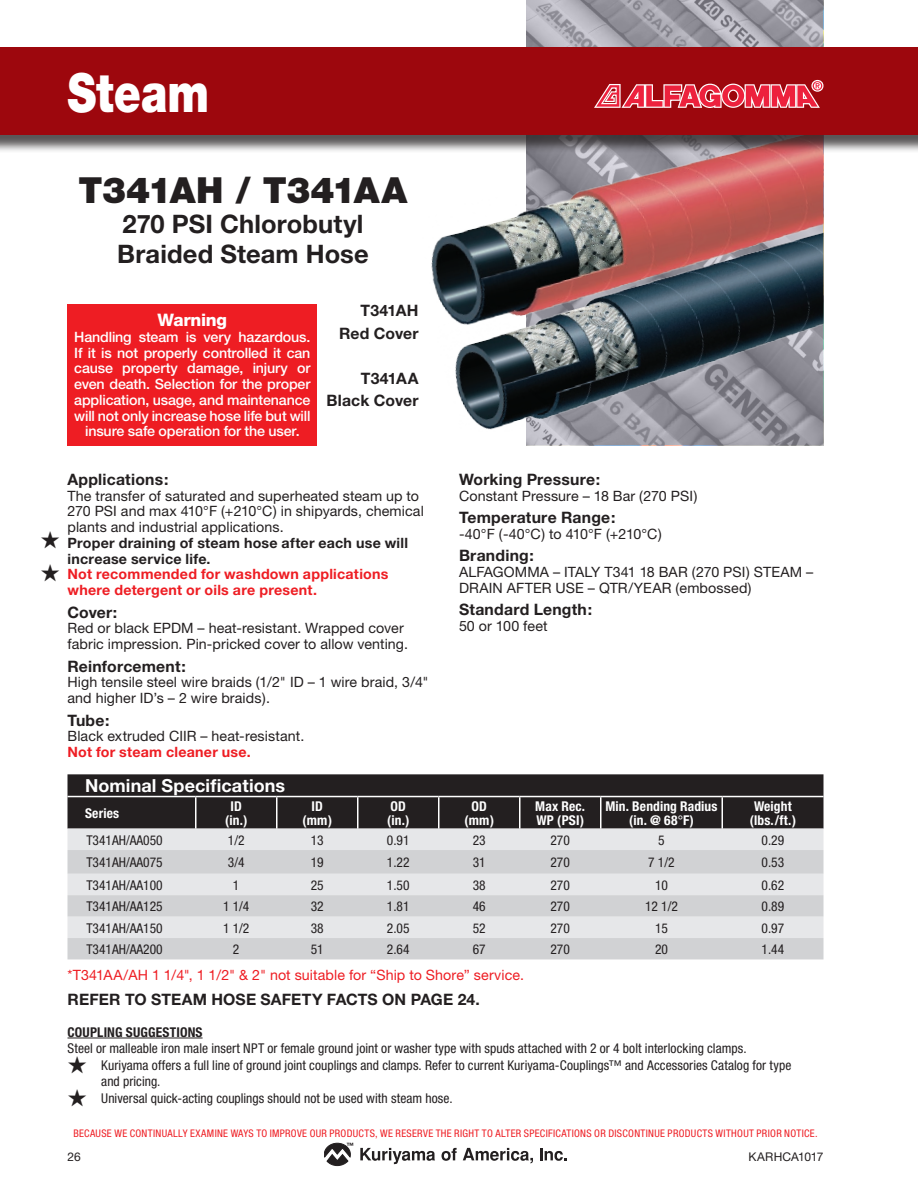
<style>
.page{position:relative;width:918px;height:1188px;background:#fff}
.page>*{position:absolute;margin:0;border:0;box-sizing:border-box;transform-origin:0 0}
.t1{font:900 54px "Helvetica Neue";color:#fff;scale:.8 1}
.t2{font:900 36px "Helvetica Neue";letter-spacing:-.01em;color:#231f20}
.t3{font:700 25.5px/30px "Helvetica Neue";letter-spacing:.005em;color:#231f20}
.t4{font:700 18px "Helvetica Neue";letter-spacing:.005em;color:#fff}
.t5{font:800 17.25px "Helvetica Neue";letter-spacing:-.015em;color:#fff}
.t6{font:700 15.75px/22.5px "Helvetica Neue";letter-spacing:.01em;color:#231f20;text-align:right}
.t7{font:14.25px/15.8px "Helvetica Neue";letter-spacing:.005em;color:#231f20}
.t8{font:500 14.25px/15.8px "Helvetica Neue";letter-spacing:-.01em;color:#fff;text-align:center}
.t9{font:700 14.25px/15.8px "Helvetica Neue";letter-spacing:.015em;color:#ee1d23}
.t10{font:700 14.25px/15.8px "Helvetica Neue";letter-spacing:.015em;color:#231f20}
.t11{font:14.25px "Helvetica Neue";letter-spacing:.005em;color:#ee1d23}
.t12{font:14.25px "Helvetica Neue";letter-spacing:-.025em;color:#231f20}
.t13{font:condensed 13.5px/16.5px "Helvetica Neue";color:#231f20}
.t14{font:700 condensed 13.5px/13.5px "Helvetica Neue";letter-spacing:.01em;color:#fff;text-align:center}
.t15{font:700 condensed 13.5px "Helvetica Neue";letter-spacing:.015em;color:#231f20}
.t16{font:12px "Helvetica Neue";color:#231f20}
.t17{font:condensed 10.5px "Helvetica Neue";letter-spacing:.03em;color:#ee1d23}
.t18{font:700 7.35px "Helvetica Neue";color:#231f20}
.s1{font-weight:400}
</style>
<div class="page">
<img style="left:526px;top:0;width:298px;height:446px">
<svg style="left:324px;top:1143px;width:27px;height:23px"></svg>
<svg style="left:360px;top:1148px;width:75px;height:16px"></svg>
<svg style="left:442px;top:1148px;width:15px;height:13px"></svg>
<svg style="left:463px;top:1148px;width:70px;height:15px"></svg>
<svg style="left:540px;top:1148px;width:27px;height:13px"></svg>
<hr style="left:68px;top:1038px;width:135px;height:1px;background:#231f20">
<svg style="left:68px;top:774px;width:756px;height:55px;background:#292526"></svg>
<div style="left:68px;top:829px;width:756px;height:21px;background:#e6e7e9"></div>
<svg style="left:68px;top:850px;width:756px;height:109px;background:#d9dadc"></svg>
<hr style="left:722px;top:797px;width:1px;height:32px;background:#fff">
<hr style="left:519px;top:797px;width:1px;height:32px;background:#fff">
<hr style="left:600px;top:797px;width:2px;height:32px;background:#fff">
<hr style="left:195px;top:797px;width:1px;height:32px;background:#fff">
<hr style="left:276px;top:797px;width:2px;height:32px;background:#fff">
<hr style="left:357px;top:797px;width:1px;height:32px;background:#fff">
<hr style="left:438px;top:797px;width:2px;height:32px;background:#fff">
<hr style="left:68px;top:796px;width:128px;height:1px;background:#fff">
<hr style="left:196px;top:796px;width:81px;height:1px;background:#fff">
<hr style="left:277px;top:796px;width:81px;height:1px;background:#fff">
<hr style="left:358px;top:796px;width:81px;height:1px;background:#fff">
<hr style="left:439px;top:796px;width:81px;height:1px;background:#fff">
<hr style="left:520px;top:796px;width:81px;height:1px;background:#fff">
<hr style="left:601px;top:796px;width:121px;height:1px;background:#fff">
<hr style="left:722px;top:796px;width:102px;height:1px;background:#fff">
<div style="left:68px;top:304px;width:249px;height:142px;background:#ee1d23"></div>
<img style="left:431px;top:154px;width:393px;height:115px">
<img style="left:432px;top:230px;width:392px;height:202px">
<div style="left:0;top:50px;width:918px;height:104px;background:#231f20;opacity:.75"></div>
<div style="left:0;top:47px;width:918px;height:88px;background:#9d070d"></div>
<svg style="left:594px;top:80px;width:229px;height:28px"></svg>
<h1 class="t1" style="left:68px;top:60px;width:179px">Steam</h1>
<h2 class="t2" style="left:79px;top:169px;width:330px">T341AH / T341AA</h2>
<h3 class="t3" style="left:117px;top:208px;width:253px">270 PSI Chlorobutyl<br>Braided Steam Hose</h3>
<p class="t5" style="left:158px;top:310px;width:71px">Warning</p>
<p class="t8" style="left:74px;top:329px;width:238px">Handling steam is very hazardous.<br>If it is not properly controlled it can cause property damage, injury or even death. Selection for the proper application, usage, and maintenance will not only increase hose life but will insure safe operation for the user.</p>
<p class="t6" style="left:339px;top:299px;width:81px">T341AH<br>Red Cover</p>
<p class="t6" style="left:326px;top:366px;width:94px">T341AA<br>Black Cover</p>
<p class="t6" style="left:68px;top:468px;width:102px">Applications:</p>
<p class="t7" style="left:68px;top:487px;width:358px">The transfer of saturated and superheated steam up to<br>270 PSI and max 410°F (+210°C) in shipyards, chemical plants and industrial applications.</p>
<p class="t10" style="left:68px;top:535px;width:342px">Proper draining of steam hose after each use will increase service life.</p>
<p class="t9" style="left:68px;top:566px;width:322px">Not recommended for washdown applications where detergent or oils are present.</p>
<p class="t6" style="left:68px;top:600px;width:51px">Cover:</p>
<p class="t7" style="left:68px;top:620px;width:342px">Red or black EPDM – heat-resistant. Wrapped cover fabric impression. Pin-pricked cover to allow venting.</p>
<p class="t6" style="left:68px;top:654px;width:120px">Reinforcement:</p>
<p class="t7" style="left:68px;top:674px;width:363px">High tensile steel wire braids (1/2" ID – 1 wire braid, 3/4" and higher ID’s – 2 wire braids).</p>
<p class="t6" style="left:68px;top:708px;width:44px">Tube:</p>
<p class="t7" style="left:68px;top:728px;width:238px">Black extruded CIIR – heat-resistant.</p>
<p class="t9" style="left:68px;top:744px;width:185px">Not for steam cleaner use.</p>
<p class="t6" style="left:459px;top:468px;width:143px">Working Pressure:</p>
<p class="t7" style="left:459px;top:487px;width:240px">Constant Pressure – 18 Bar (270 PSI)</p>
<p class="t6" style="left:459px;top:506px;width:158px">Temperature Range:</p>
<p class="t12" style="left:459px;top:525px;width:204px">-40°F (-40°C) to 410°F (+210°C)</p>
<p class="t6" style="left:459px;top:544px;width:77px">Branding:</p>
<p class="t7" style="left:459px;top:564px;width:356px">ALFAGOMMA – ITALY T341 18 BAR (270 PSI) STEAM –<br>DRAIN AFTER USE – QTR/YEAR (embossed)</p>
<p class="t6" style="left:459px;top:598px;width:135px">Standard Length:</p>
<p class="t7" style="left:459px;top:618px;width:90px">50 or 100 feet</p>
<h3 class="t4" style="left:85px;top:775px;width:202px">Nominal Specifications</h3>
<p class="t14" style="left:85px;top:806px;width:36px">Series</p>
<p class="t14" style="left:225px;top:799px;width:24px">ID (in.)</p>
<p class="t14" style="left:302px;top:799px;width:31px">ID (mm)</p>
<p class="t14" style="left:387px;top:799px;width:24px;text-align:left">OD (in.)</p>
<p class="t14" style="left:464px;top:799px;width:31px">OD (mm)</p>
<p class="t14" style="left:535px;top:799px;width:51px;text-align:left">Max Rec.<br>WP (PSI)</p>
<p class="t14" style="left:606px;top:799px;width:113px">Min. Bending Radius (in. @ 68<span class="s1">°</span>F)</p>
<p class="t14" style="left:750px;top:799px;width:48px">Weight (lbs./ft.)</p>
<p class="t13" style="left:86px;top:832px;width:78px">T341AH/AA050</p>
<p class="t13" style="left:228px;top:832px;width:18px">1/2</p>
<p class="t13" style="left:311px;top:832px;width:14px">13</p>
<p class="t13" style="left:387px;top:832px;width:24px">0.91</p>
<p class="t13" style="left:473px;top:832px;width:14px">23</p>
<p class="t13" style="left:551px;top:832px;width:21px">270</p>
<p class="t13" style="left:658px;top:832px;width:8px">5</p>
<p class="t13" style="left:762px;top:832px;width:24px">0.29</p>
<p class="t13" style="left:86px;top:854px;width:78px">T341AH/AA075</p>
<p class="t13" style="left:228px;top:854px;width:18px">3/4</p>
<p class="t13" style="left:311px;top:854px;width:14px">19</p>
<p class="t13" style="left:387px;top:854px;width:24px">1.22</p>
<p class="t13" style="left:473px;top:854px;width:14px">31</p>
<p class="t13" style="left:551px;top:854px;width:21px">270</p>
<p class="t13" style="left:648px;top:854px;width:28px">7 1/2</p>
<p class="t13" style="left:762px;top:854px;width:24px">0.53</p>
<p class="t13" style="left:86px;top:877px;width:78px">T341AH/AA100</p>
<p class="t13" style="left:233px;top:877px;width:8px">1</p>
<p class="t13" style="left:311px;top:877px;width:14px">25</p>
<p class="t13" style="left:387px;top:877px;width:24px">1.50</p>
<p class="t13" style="left:473px;top:877px;width:14px">38</p>
<p class="t13" style="left:551px;top:877px;width:21px">270</p>
<p class="t13" style="left:655px;top:877px;width:14px">10</p>
<p class="t13" style="left:762px;top:877px;width:24px">0.62</p>
<p class="t13" style="left:86px;top:898px;width:78px">T341AH/AA125</p>
<p class="t13" style="left:223px;top:898px;width:28px">1 1/4</p>
<p class="t13" style="left:311px;top:898px;width:14px">32</p>
<p class="t13" style="left:387px;top:898px;width:24px">1.81</p>
<p class="t13" style="left:473px;top:898px;width:14px">46</p>
<p class="t13" style="left:551px;top:898px;width:21px">270</p>
<p class="t13" style="left:645px;top:898px;width:34px">12 1/2</p>
<p class="t13" style="left:762px;top:898px;width:24px">0.89</p>
<p class="t13" style="left:86px;top:920px;width:78px">T341AH/AA150</p>
<p class="t13" style="left:223px;top:920px;width:28px">1 1/2</p>
<p class="t13" style="left:311px;top:920px;width:14px">38</p>
<p class="t13" style="left:387px;top:920px;width:24px">2.05</p>
<p class="t13" style="left:473px;top:920px;width:14px">52</p>
<p class="t13" style="left:551px;top:920px;width:21px">270</p>
<p class="t13" style="left:655px;top:920px;width:14px">15</p>
<p class="t13" style="left:762px;top:920px;width:24px">0.97</p>
<p class="t13" style="left:86px;top:941px;width:78px">T341AH/AA200</p>
<p class="t13" style="left:233px;top:941px;width:8px">2</p>
<p class="t13" style="left:311px;top:941px;width:14px">51</p>
<p class="t13" style="left:387px;top:941px;width:24px">2.64</p>
<p class="t13" style="left:473px;top:941px;width:14px">67</p>
<p class="t13" style="left:551px;top:941px;width:21px">270</p>
<p class="t13" style="left:655px;top:941px;width:14px">20</p>
<p class="t13" style="left:762px;top:941px;width:24px">1.44</p>
<p class="t11" style="left:68px;top:966px;width:458px">*T341AA/AH 1 1/4", 1 1/2" &amp; 2" not suitable for “Ship to Shore” service.</p>
<p class="t6" style="left:68px;top:987px;width:414px">REFER TO STEAM HOSE SAFETY FACTS ON PAGE 24.</p>
<p class="t15" style="left:68px;top:1024px;width:137px">COUPLING SUGGESTIONS</p>
<p class="t13" style="left:68px;top:1040px;width:681px">Steel or malleable iron male insert NPT or female ground joint or washer type with spuds attached with 2 or 4 bolt interlocking clamps.</p>
<p class="t13" style="left:101px;top:1057px;width:692px;text-indent:-34px">★ Kuriyama offers a full line of ground joint couplings and clamps. Refer to current Kuriyama-Couplings™ and Accessories Catalog for type and pricing.</p>
<p class="t13" style="left:68px;top:1090px;width:387px">★ Universal quick-acting couplings should not be used with steam hose.</p>
<p class="t17" style="left:73px;top:1127px;width:746px">BECAUSE WE CONTINUALLY EXAMINE WAYS TO IMPROVE OUR PRODUCTS, WE RESERVE THE RIGHT TO ALTER SPECIFICATIONS OR DISCONTINUE PRODUCTS WITHOUT PRIOR NOTICE.</p>
<p class="t18" style="left:346px;top:1141px;width:9px">™</p>
<p class="t16" style="left:68px;top:1150px;width:15px">26</p>
<p class="t16" style="left:749px;top:1150px;width:76px">KARHCA1017</p>
</div>
